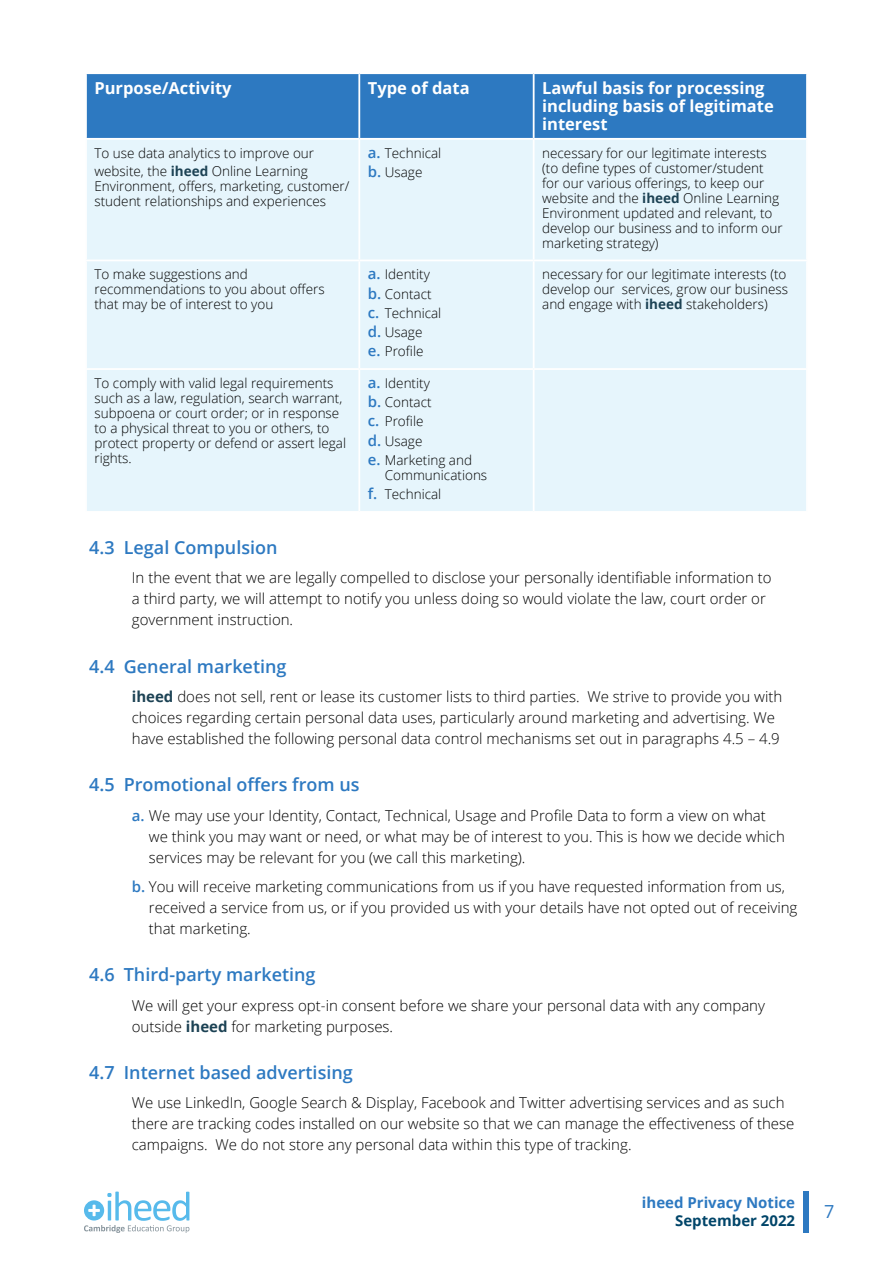
<style>
.page{position:relative;width:893px;height:1263px;background:#fff}
.page>*{position:absolute;margin:0;border:0;box-sizing:border-box;transform-origin:0 0}
.t1{font:600 18px "Open Sans";color:#2d79c1}
.t2{font:18px "Open Sans";color:#2d79c1}
.t3{font:700 16.5px/18px "Open Sans";color:#fff}
.t4{font:300 15px/21px "Open Sans";color:#000}
.t5{font:700 15px "Open Sans";color:#2d79c1}
.t6{font:700 15px "Open Sans";color:#014569}
.t7{font:300 13.5px/15px "Open Sans";color:#000}
.s1{font-weight:700;color:#1c4254}
.s2{font-weight:600;font-size:15px;color:#2d79c1}
.s3{font-weight:600;color:#2d79c1}
</style>
<div class="page">
<div style="left:804px;top:1191px;width:5px;height:42px;background:#2d79c1"></div>
<svg style="left:84px;top:1191px;width:105px;height:42px"></svg>
<div style="left:87px;top:74px;width:719px;height:64px;background:#2d79c1"></div>
<div style="left:87px;top:140px;width:719px;height:371px;background:#e6f5fc"></div>
<hr style="left:358px;top:74px;width:2px;height:64px;background:#fff">
<hr style="left:533px;top:74px;width:2px;height:64px;background:#fff">
<hr style="left:358px;top:140px;width:2px;height:120px;background:#fff">
<hr style="left:533px;top:140px;width:2px;height:120px;background:#fff">
<hr style="left:359px;top:260px;width:175px;height:1px;background:#fff">
<hr style="left:358px;top:261px;width:2px;height:107px;background:#fff">
<hr style="left:534px;top:260px;width:274px;height:1px;background:#fff">
<hr style="left:533px;top:261px;width:2px;height:107px;background:#fff">
<hr style="left:359px;top:368px;width:175px;height:2px;background:#fff">
<hr style="left:358px;top:370px;width:2px;height:141px;background:#fff">
<hr style="left:534px;top:368px;width:274px;height:2px;background:#fff">
<hr style="left:533px;top:370px;width:2px;height:141px;background:#fff">
<hr style="left:85px;top:260px;width:274px;height:1px;background:#fff">
<hr style="left:85px;top:368px;width:274px;height:2px;background:#fff">
<p class="t3" style="left:94px;top:79px;width:139px">Purpose/Activity</p>
<p class="t3" style="left:368px;top:79px;width:103px">Type of data</p>
<p class="t3" style="left:542px;top:79px;width:233px">Lawful basis for processing including basis of legitimate interest</p>
<p class="t7" style="left:94px;top:143px;width:221px;line-height:18px">To use data analytics to improve our website, the <span class="s1">iheed</span> Online Learning</p>
<p class="t7" style="left:94px;top:178px;width:256px">Environment, offers, marketing, customer/ student relationships and experiences</p>
<p class="t7" style="left:368px;top:143px;width:75px;line-height:19.2px"><span class="s2">a.</span> Technical <span class="s2">b.</span> Usage</p>
<p class="t7" style="left:542px;top:145px;width:242px">necessary for our legitimate interests (to define types of customer/student for our various offerings, to keep our website and the <span class="s1">iheed</span> Online Learning Environment updated and relevant, to develop our business and to inform our marketing strategy)</p>
<p class="t7" style="left:94px;top:266px;width:232px">To make suggestions and recommendations to you about offers that may be of interest to you</p>
<p class="t7" style="left:368px;top:264px;width:75px;line-height:19.2px"><span class="s2">a.</span> Identity <span class="s2">b.</span> Contact <span class="s2">c.</span> Technical <span class="s2">d.</span> Usage<br><span class="s2">e.</span> Profile</p>
<p class="t7" style="left:542px;top:266px;width:247px;text-align:justify">necessary for our legitimate interests (to develop our services, grow our business and engage with <span class="s1">iheed</span> stakeholders)</p>
<p class="t7" style="left:94px;top:375px;width:253px">To comply with valid legal requirements such as a law, regulation, search warrant, subpoena or court order; or in response to a physical threat to you or others, to protect property or defend or assert legal rights.</p>
<p class="t7" style="left:368px;top:373px;width:106px;line-height:19.2px"><span class="s2">a.</span> Identity<br><span class="s2">b.</span> Contact<br><span class="s2">c.</span> Profile<br><span class="s2">d.</span> Usage<br><span class="s2">e.</span> Marketing and</p>
<p class="t7" style="left:368px;top:465px;width:121px;line-height:19.2px;text-indent:17px">Communications <span class="s2">f.</span> Technical</p>
<p class="t1" style="left:89px;top:535px;width:190px">4.3 Legal Compulsion</p>
<p class="t4" style="left:132px;top:567px;width:641px">In the event that we are legally compelled to disclose your personally identifiable information to a third party, we will attempt to notify you unless doing so would violate the law, court order or government instruction.</p>
<p class="t1" style="left:89px;top:654px;width:199px">4.4 General marketing</p>
<p class="t4" style="left:132px;top:686px;width:652px"><span class="s1">iheed</span> does not sell, rent or lease its customer lists to third parties. We strive to provide you with choices regarding certain personal data uses, particularly around marketing and advertising. We have established the following personal data control mechanisms set out in paragraphs 4.5 – 4.9</p>
<p class="t1" style="left:89px;top:772px;width:272px">4.5 Promotional offers from us</p>
<p class="t4" style="left:149px;top:804px;width:638px;text-indent:-17px"><span class="s3">a.</span> We may use your Identity, Contact, Technical, Usage and Profile Data to form a view on what we think you may want or need, or what may be of interest to you. This is how we decide which services may be relevant for you (we call this marketing).</p>
<p class="t4" style="left:149px;top:876px;width:650px;text-indent:-17px"><span class="s3">b.</span> You will receive marketing communications from us if you have requested information from us, received a service from us, or if you provided us with your details have not opted out of receiving that marketing.</p>
<p class="t1" style="left:89px;top:962px;width:228px">4.6 Third-party marketing</p>
<p class="t4" style="left:132px;top:994px;width:635px">We will get your express opt-in consent before we share your personal data with any company outside <span class="s1">iheed</span> for marketing purposes.</p>
<p class="t1" style="left:89px;top:1060px;width:265px">4.7 Internet based advertising</p>
<p class="t4" style="left:132px;top:1092px;width:664px">We use LinkedIn, Google Search &amp; Display, Facebook and Twitter advertising services and as such there are tracking codes installed on our website so that we can manage the effectiveness of these campaigns. We do not store any personal data within this type of tracking.</p>
<p class="t5" style="left:642px;top:1191px;width:155px">iheed Privacy Notice</p>
<p class="t6" style="left:675px;top:1209px;width:122px">September 2022</p>
<p class="t2" style="left:824px;top:1199px;width:12px">7</p>
</div>
